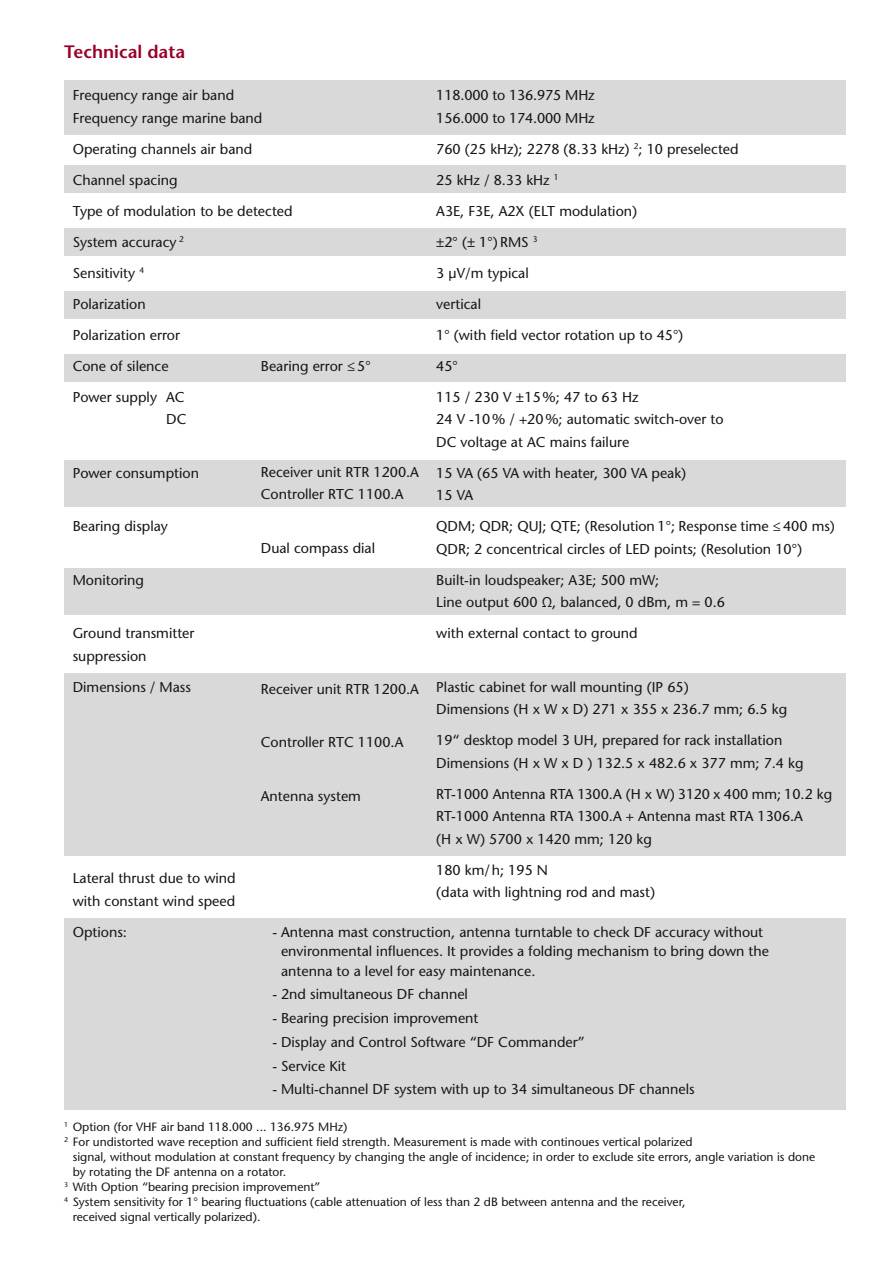
<style>
.page{position:relative;width:893px;height:1263px;background:#fff}
.page>*{position:absolute;margin:0;border:0;box-sizing:border-box;transform-origin:0 0}
.t1{font:600 18px "Stone Sans Std";color:#9a002a}
.t2{font:500 14.25px/31px "Stone Sans Std";color:#151616}
.t3{font:500 12px "Stone Sans Std";color:#151616}
</style>
<div class="page">
<div style="left:64px;top:918px;width:781px;height:191px;background:#d9d9da"></div>
<div style="left:64px;top:228px;width:781px;height:28px;background:#d9d9da"></div>
<div style="left:64px;top:673px;width:781px;height:182px;background:#d9d9da"></div>
<div style="left:64px;top:568px;width:781px;height:47px;background:#d9d9da"></div>
<div style="left:64px;top:460px;width:781px;height:47px;background:#d9d9da"></div>
<div style="left:64px;top:354px;width:781px;height:28px;background:#d9d9da"></div>
<div style="left:64px;top:291px;width:781px;height:28px;background:#d9d9da"></div>
<div style="left:64px;top:165px;width:781px;height:28px;background:#d9d9da"></div>
<div style="left:64px;top:81px;width:781px;height:54px;background:#d9d9da"></div>
<p class="t1" style="left:64px;top:41px;width:122px">Technical data</p>
<p class="t2" style="left:73px;top:84px;width:191px;line-height:22.5px">Frequency range air band<br>Frequency range marine band</p>
<p class="t2" style="left:73px;top:133px;width:221px">Operating channels air band<br>Channel spacing<br>Type of modulation to be detected<br>System accuracy <sup>2<br></sup>Sensitivity <sup>4<br></sup>Polarization<br>Polarization error<br>Cone of silence<br>Power supply AC</p>
<p class="t2" style="left:166px;top:404px;width:22px">DC</p>
<p class="t2" style="left:436px;top:84px;width:160px;line-height:22.5px">118.000 to 136.975 MHz<br>156.000 to 174.000 MHz</p>
<p class="t2" style="left:436px;top:133px;width:304px">760 (25 kHz); 2278 (8.33 kHz) <sup>2</sup>; 10 preselected<br>25 kHz / 8.33 kHz <sup>1<br></sup>A3E, F3E, A2X (ELT modulation)<br>±2° (± 1°) RMS <sup>3<br></sup>3 µV/m typical<br>vertical<br>1° (with field vector rotation up to 45°)<br>45°<br>115 / 230 V ±15%; 47 to 63 Hz</p>
<p class="t2" style="left:436px;top:408px;width:289px;line-height:22.5px">24 V -10% / +20%; automatic switch-over to<br>DC voltage at AC mains failure</p>
<p class="t2" style="left:436px;top:462px;width:251px;line-height:22.5px">15 VA (65 VA with heater, 300 VA peak)<br>15 VA</p>
<p class="t2" style="left:436px;top:515px;width:400px;line-height:22.5px">QDM; QDR; QUJ; QTE; (Resolution 1°; Response time ≤400 ms)<br>QDR; 2 concentrical circles of LED points; (Resolution 10°)</p>
<p class="t2" style="left:436px;top:569px;width:290px;line-height:22.5px">Built-in loudspeaker; A3E; 500 mW;<br>Line output 600 Ω, balanced, 0 dBm, m = 0.6</p>
<p class="t2" style="left:436px;top:618px;width:203px">with external contact to ground</p>
<p class="t2" style="left:436px;top:676px;width:352px;line-height:22.5px">Plastic cabinet for wall mounting (IP 65)<br>Dimensions (H x W x D) 271 x 355 x 236.7 mm; 6.5 kg</p>
<p class="t2" style="left:436px;top:729px;width:369px;line-height:22.5px">19“ desktop model 3 UH, prepared for rack installation<br>Dimensions (H x W x D ) 132.5 x 482.6 x 377 mm; 7.4 kg</p>
<p class="t2" style="left:436px;top:783px;width:397px;line-height:22.5px">RT-1000 Antenna RTA 1300.A (H x W) 3120 x 400 mm; 10.2 kg<br>RT-1000 Antenna RTA 1300.A + Antenna mast RTA 1306.A<br>(H x W) 5700 x 1420 mm; 120 kg</p>
<p class="t2" style="left:436px;top:859px;width:220px;line-height:22.5px">180 km/h; 195 N<br>(data with lightning rod and mast)</p>
<p class="t2" style="left:261px;top:350px;width:111px">Bearing error ≤5°</p>
<p class="t2" style="left:261px;top:461px;width:160px;line-height:22.5px">Receiver unit RTR 1200.A<br>Controller RTC 1100.A</p>
<p class="t2" style="left:73px;top:457px;width:128px">Power consumption</p>
<p class="t2" style="left:73px;top:511px;width:97px">Bearing display</p>
<p class="t2" style="left:73px;top:564px;width:73px">Monitoring</p>
<p class="t2" style="left:73px;top:622px;width:123px;line-height:22.5px">Ground transmitter suppression</p>
<p class="t2" style="left:73px;top:671px;width:120px">Dimensions / Mass</p>
<p class="t2" style="left:261px;top:532px;width:116px">Dual compass dial</p>
<p class="t2" style="left:261px;top:673px;width:160px">Receiver unit RTR 1200.A</p>
<p class="t2" style="left:261px;top:726px;width:144px">Controller RTC 1100.A</p>
<p class="t2" style="left:261px;top:780px;width:102px">Antenna system</p>
<p class="t2" style="left:73px;top:867px;width:164px;line-height:22.5px">Lateral thrust due to wind with constant wind speed</p>
<p class="t2" style="left:73px;top:916px;width:56px">Options:</p>
<p class="t2" style="left:281px;top:922px;width:489px;line-height:19.5px;text-indent:-9px">- Antenna mast construction, antenna turntable to check DF accuracy without environmental influences. It provides a folding mechanism to bring down the antenna to a level for easy maintenance.</p>
<p class="t2" style="left:273px;top:979px;width:197px">- 2nd simultaneous DF channel</p>
<p class="t2" style="left:273px;top:1003px;width:207px">- Bearing precision improvement</p>
<p class="t2" style="left:273px;top:1026px;width:314px">- Display and Control Software “DF Commander”</p>
<p class="t2" style="left:273px;top:1050px;width:75px">- Service Kit</p>
<p class="t2" style="left:273px;top:1074px;width:424px">- Multi-channel DF system with up to 34 simultaneous DF channels</p>
<p class="t3" style="left:64px;top:1119px;width:285px"><sup>1</sup> Option (for VHF air band 118.000 ... 136.975 MHz)</p>
<p class="t3" style="left:64px;top:1134px;width:630px"><sup>2</sup> For undistorted wave reception and sufficient field strength. Measurement is made with continoues vertical polarized</p>
<p class="t3" style="left:73px;top:1149px;width:744px">signal, without modulation at constant frequency by changing the angle of incidence; in order to exclude site errors, angle variation is done</p>
<p class="t3" style="left:73px;top:1164px;width:215px">by rotating the DF antenna on a rotator.</p>
<p class="t3" style="left:64px;top:1179px;width:258px"><sup>3</sup> With Option “bearing precision improvement”</p>
<p class="t3" style="left:64px;top:1194px;width:623px"><sup>4</sup> System sensitivity for 1° bearing fluctuations (cable attenuation of less than 2 dB between antenna and the receiver,</p>
<p class="t3" style="left:73px;top:1209px;width:189px">received signal vertically polarized).</p>
</div>
